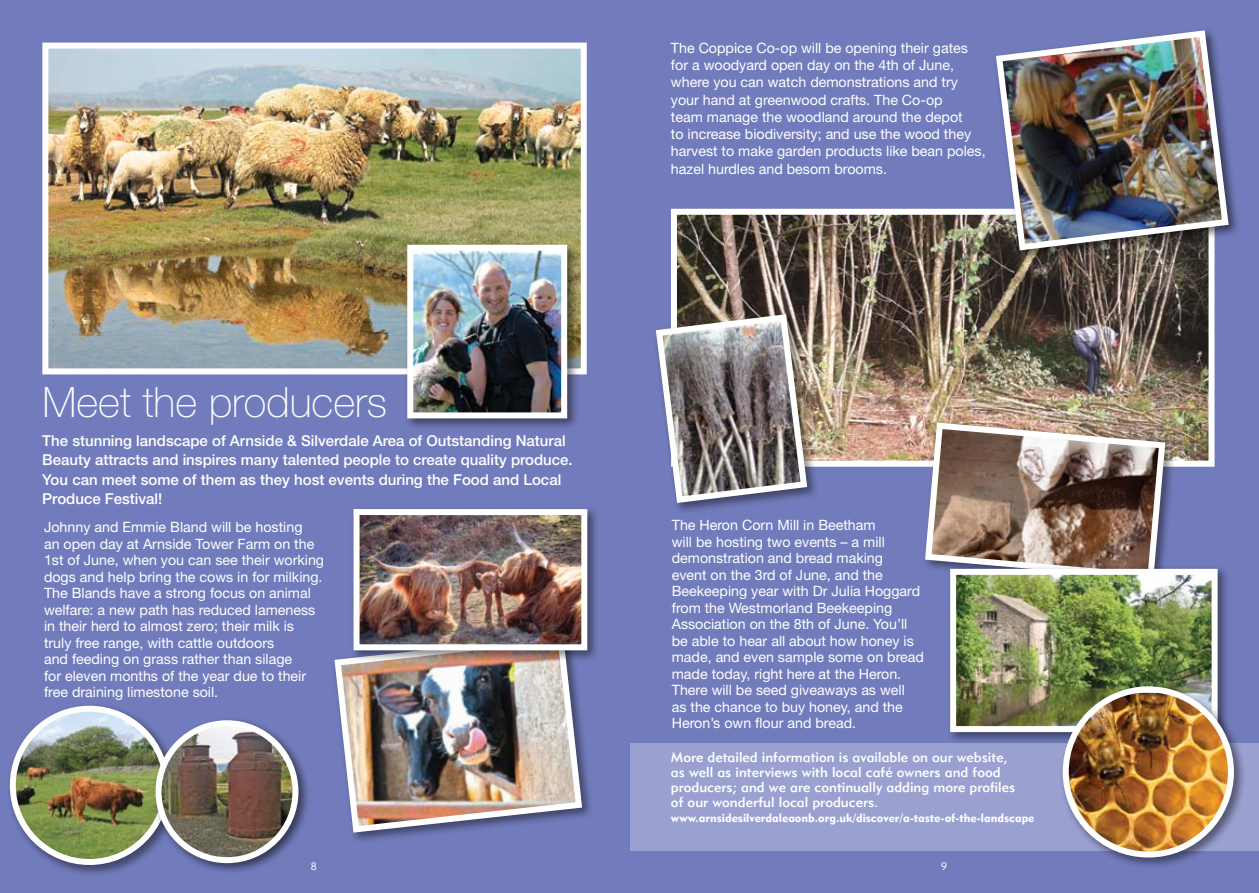
<style>
.page{position:relative;width:1259px;height:893px;background:#fff}
.page>*{position:absolute;margin:0;border:0;box-sizing:border-box;transform-origin:0 0}
.t1{font:100 42px "Helvetica Neue";color:#fff}
.t2{font:500 15px/19.5px "Helvetica Neue";color:#fff}
.t3{font:14.25px/16.5px "Helvetica Neue";color:#fff}
.t4{font:14.25px/15px "Geometric 415 BT Medium A";color:#fff}
.t5{font:12px "Geometric 415 BT Black A";color:#fff}
.t6{font:10.5px "Geometric 415 BT Lite A";color:#fff}
</style>
<div class="page">
<div style="left:0;top:0;width:630px;height:893px;background:#727cbc"></div>
<div style="left:629px;top:0;width:630px;height:893px;background:#727cbc"></div>
<div style="left:630px;top:743px;width:629px;height:107px;background:#9aa0d0"></div>
<div style="left:329px;top:630px;width:263px;height:213px;background:#000;opacity:.45"></div>
<img style="left:331px;top:631px;width:254px;height:205px">
<img style="left:49px;top:50px;width:531px;height:317px">
<div style="left:42px;top:43px;width:545px;height:331px;border:6px solid #fff"></div>
<div style="left:349px;top:504px;width:250px;height:158px;background:#000;opacity:.45"></div>
<img style="left:360px;top:516px;width:220px;height:127px">
<div style="left:353px;top:509px;width:234px;height:141px;border:6px solid #fff"></div>
<img style="left:678px;top:216px;width:529px;height:244px">
<div style="left:671px;top:209px;width:543px;height:258px;border:6px solid #fff"></div>
<div style="left:5px;top:701px;width:175px;height:175px;background:#000;opacity:.45"></div>
<img style="left:13px;top:709px;width:153px;height:153px;border-radius:77px">
<div style="left:10px;top:706px;width:159px;height:159px;border:6px solid #fff;border-radius:50%"></div>
<div style="left:651px;top:309px;width:166px;height:204px;background:#000;opacity:.45"></div>
<img style="left:652px;top:311px;width:158px;height:195px">
<div style="left:920px;top:418px;width:255px;height:172px;background:#000;opacity:.45"></div>
<img style="left:921px;top:419px;width:247px;height:164px">
<div style="left:945px;top:564px;width:283px;height:179px;background:#000;opacity:.45"></div>
<img style="left:957px;top:576px;width:253px;height:149px">
<div style="left:950px;top:569px;width:267px;height:163px;border:6px solid #fff"></div>
<div style="left:1057px;top:681px;width:188px;height:188px;background:#000;opacity:.45"></div>
<img style="left:1065px;top:693px;width:166px;height:161px">
<div style="left:1062px;top:686px;width:172px;height:171px;border:6px solid #fff;border-radius:50%"></div>
<div style="left:992px;top:26px;width:247px;height:236px;background:#000;opacity:.55"></div>
<img style="left:992px;top:27px;width:240px;height:227px">
<div style="left:151px;top:716px;width:160px;height:159px;background:#000;opacity:.55"></div>
<img style="left:158px;top:723px;width:137px;height:137px;border-radius:68px">
<div style="left:155px;top:720px;width:143px;height:143px;border:6px solid #fff;border-radius:50%"></div>
<div style="left:403px;top:241px;width:176px;height:190px;background:#000;opacity:.5"></div>
<img style="left:414px;top:252px;width:146px;height:159px">
<div style="left:407px;top:245px;width:160px;height:173px;border:6px solid #fff"></div>
<h1 class="t1" style="left:43px;top:378px;width:346px">Meet the producers</h1>
<p class="t2" style="left:42px;top:430px;width:532px">The stunning landscape of Arnside &amp; Silverdale Area of Outstanding Natural Beauty attracts and inspires many talented people to create quality produce.<br>You can meet some of them as they host events during the Food and Local Produce Festival!</p>
<p class="t3" style="left:44px;top:519px;width:282px">Johnny and Emmie Bland will be hosting<br>an open day at Arnside Tower Farm on the 1st of June, when you can see their working dogs and help bring the cows in for milking.<br>The Blands have a strong focus on animal welfare: a new path has reduced lameness in their herd to almost zero; their milk is truly free range, with cattle outdoors<br>and feeding on grass rather than silage<br>for eleven months of the year due to their free draining limestone soil.</p>
<p class="t3" style="left:671px;top:39px;width:316px;line-height:17.2px">The Coppice Co-op will be opening their gates for a woodyard open day on the 4th of June, where you can watch demonstrations and try your hand at greenwood crafts. The Co-op<br>team manage the woodland around the depot<br>to increase biodiversity; and use the wood they harvest to make garden products like bean poles, hazel hurdles and besom brooms.</p>
<p class="t3" style="left:672px;top:517px;width:254px">The Heron Corn Mill in Beetham<br>will be hosting two events – a mill demonstration and bread making<br>event on the 3rd of June, and the Beekeeping year with Dr Julia Hoggard from the Westmorland Beekeeping Association on the 8th of June. You’ll be able to hear all about how honey is made, and even sample some on bread made today, right here at the Heron.<br>There will be seed giveaways as well<br>as the chance to buy honey, and the Heron’s own flour and bread.</p>
<p class="t4" style="left:671px;top:750px;width:346px">More detailed information is available on our website, as well as interviews with local café owners and food producers; and we are continually adding more profiles of our wonderful local producers.</p>
<p class="t5" style="left:671px;top:811px;width:365px">www.arnsidesilverdaleaonb.org.uk/discover/a-taste-of-the-landscape</p>
<p class="t6" style="left:311px;top:860px;width:7px">8</p>
<p class="t6" style="left:941px;top:860px;width:7px">9</p>
</div>
